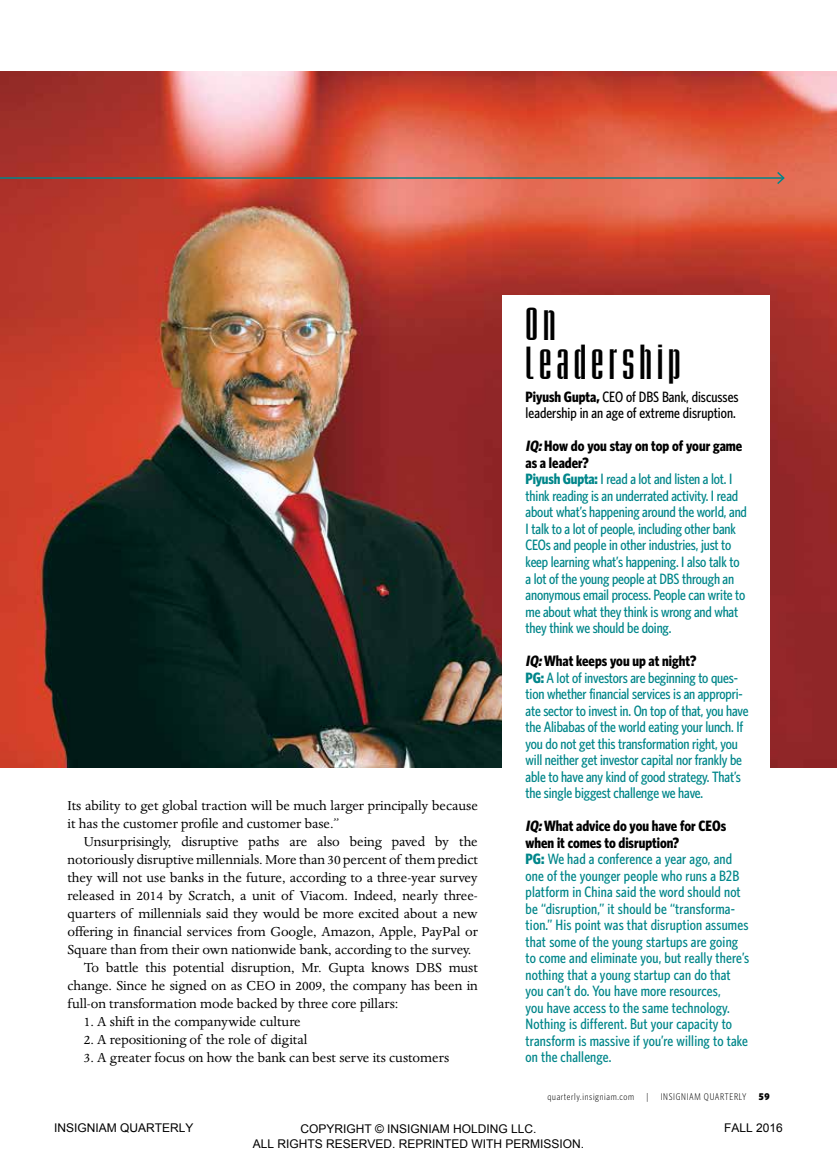
<style>
.page{position:relative;width:837px;height:1175px;background:#fff}
.page>*{position:absolute;margin:0;border:0;box-sizing:border-box;transform-origin:0 0}
.t1{font:700 condensed 39px/39px "Briem Akademi Std";letter-spacing:.125em;color:#000}
.t2{font:15px/18px "Dante MT Std";letter-spacing:-.005em;color:#000}
.t3{font:500 15px/16.5px "Whitney Condensed";letter-spacing:-.01em;color:#00868a}
.t4{font:500 15px/16.5px "Whitney Condensed";letter-spacing:.01em;color:#00868a}
.t5{font:500 15px/16.5px "Whitney Condensed";color:#000}
.t6{font:12px/14.4px "Arial";color:#000;text-align:center}
.t7{font:300 9.75px "Whitney Condensed";letter-spacing:.07em;color:#000}
.t8{font:900 9.75px "Whitney Condensed";color:#000}
.s1{font-weight:700}
.s2{font-weight:700;font-style:italic;color:#000}
.s3{font-weight:700;color:#000}
</style>
<div class="page">
<img style="left:0;top:72px;width:837px;height:695px">
<div style="left:502px;top:295px;width:268px;height:763px;background:#fff"></div>
<hr style="left:0;top:177px;width:784px;height:2px;background:#00868a">
<svg style="left:776px;top:170px;width:10px;height:16px"></svg>
<p class="t2" style="left:68px;top:796px;width:412px">Its ability to get global traction will be much larger principally because it has the customer profile and customer base.”</p>
<p class="t2" style="left:84px;top:832px;width:396px">Unsurprisingly, disruptive paths are also being paved by the</p>
<p class="t2" style="left:68px;top:850px;width:412px">notoriously disruptive millennials. More than 30 percent of them predict</p>
<p class="t2" style="left:68px;top:868px;width:412px">they will not use banks in the future, according to a three-year survey</p>
<p class="t2" style="left:68px;top:886px;width:412px">released in 2014 by Scratch, a unit of Viacom. Indeed, nearly three-</p>
<p class="t2" style="left:68px;top:904px;width:412px">quarters of millennials said they would be more excited about a new</p>
<p class="t2" style="left:68px;top:922px;width:412px">offering in financial services from Google, Amazon, Apple, PayPal or</p>
<p class="t2" style="left:68px;top:940px;width:406px">Square than from their own nationwide bank, according to the survey.</p>
<p class="t2" style="left:84px;top:958px;width:396px">To battle this potential disruption, Mr. Gupta knows DBS must</p>
<p class="t2" style="left:68px;top:976px;width:412px">change. Since he signed on as CEO in 2009, the company has been in</p>
<p class="t2" style="left:68px;top:994px;width:332px">full-on transformation mode backed by three core pillars:</p>
<p class="t2" style="left:84px;top:1012px;width:219px">1. A shift in the companywide culture</p>
<p class="t2" style="left:84px;top:1030px;width:225px">2. A repositioning of the role of digital</p>
<p class="t2" style="left:84px;top:1048px;width:367px">3. A greater focus on how the bank can best serve its customers</p>
<h1 class="t1" style="left:526px;top:305px;width:156px">On<br>Leadership</h1>
<p class="t5" style="left:526px;top:388px;width:214px"><span class="s1">Piyush Gupta,</span> CEO of DBS Bank, discusses leadership in an age of extreme disruption.</p>
<p class="t3" style="left:526px;top:438px;width:223px"><span class="s2">IQ:</span><span class="s3">How do you stay on top of your game as a leader?<br></span><span class="s1">Piyush Gupta:</span> I read a lot and listen a lot. I think reading is an underrated activity. I read about what’s happening around the world, and I talk to a lot of people, including other bank CEOs and people in other industries, just to keep learning what’s happening. I also talk to a lot of the young people at DBS through an anonymous email process. People can write to me about what they think is wrong and what they think we should be doing.</p>
<p class="t3" style="left:526px;top:652px;width:225px"><span class="s2">IQ:</span><span class="s3">What keeps you up at night?<br></span><span class="s1">PG:</span> A lot of investors are beginning to ques&shy;tion whether financial services is an appropri&shy;ate sector to invest in. On top of that, you have the Alibabas of the world eating your lunch. If you do not get this transformation right, you will neither get investor capital nor frankly be able to have any kind of good strategy. That’s the single biggest challenge we have.</p>
<p class="t4" style="left:526px;top:817px;width:225px"><span class="s2">IQ:</span><span class="s3">What advice do you have for CEOs when it comes to disruption?<br></span><span class="s1">PG:</span> We had a conference a year ago, and one of the younger people who runs a B2B platform in China said the word should not be “disruption,” it should be “transforma&shy;tion.” His point was that disruption assumes that some of the young startups are going to come and eliminate you, but really there’s nothing that a young startup can do that you can’t do. You have more resources,<br>you have access to the same technology.<br>Nothing is different. But your capacity to transform is massive if you’re willing to take on the challenge.</p>
<p class="t7" style="left:548px;top:1091px;width:88px">quarterly.insigniam.com</p>
<p class="t7" style="left:646px;top:1091px;width:3px">|</p>
<p class="t7" style="left:661px;top:1091px;width:87px">INSIGNIAM QUARTERLY</p>
<p class="t8" style="left:759px;top:1090px;width:12px">59</p>
<p class="t6" style="left:54px;top:1120px;width:141px">INSIGNIAM QUARTERLY</p>
<p class="t6" style="left:253px;top:1121px;width:333px">COPYRIGHT © INSIGNIAM HOLDING LLC.<br>ALL RIGHTS RESERVED. REPRINTED WITH PERMISSION.</p>
<p class="t6" style="left:724px;top:1120px;width:60px">FALL 2016</p>
</div>
